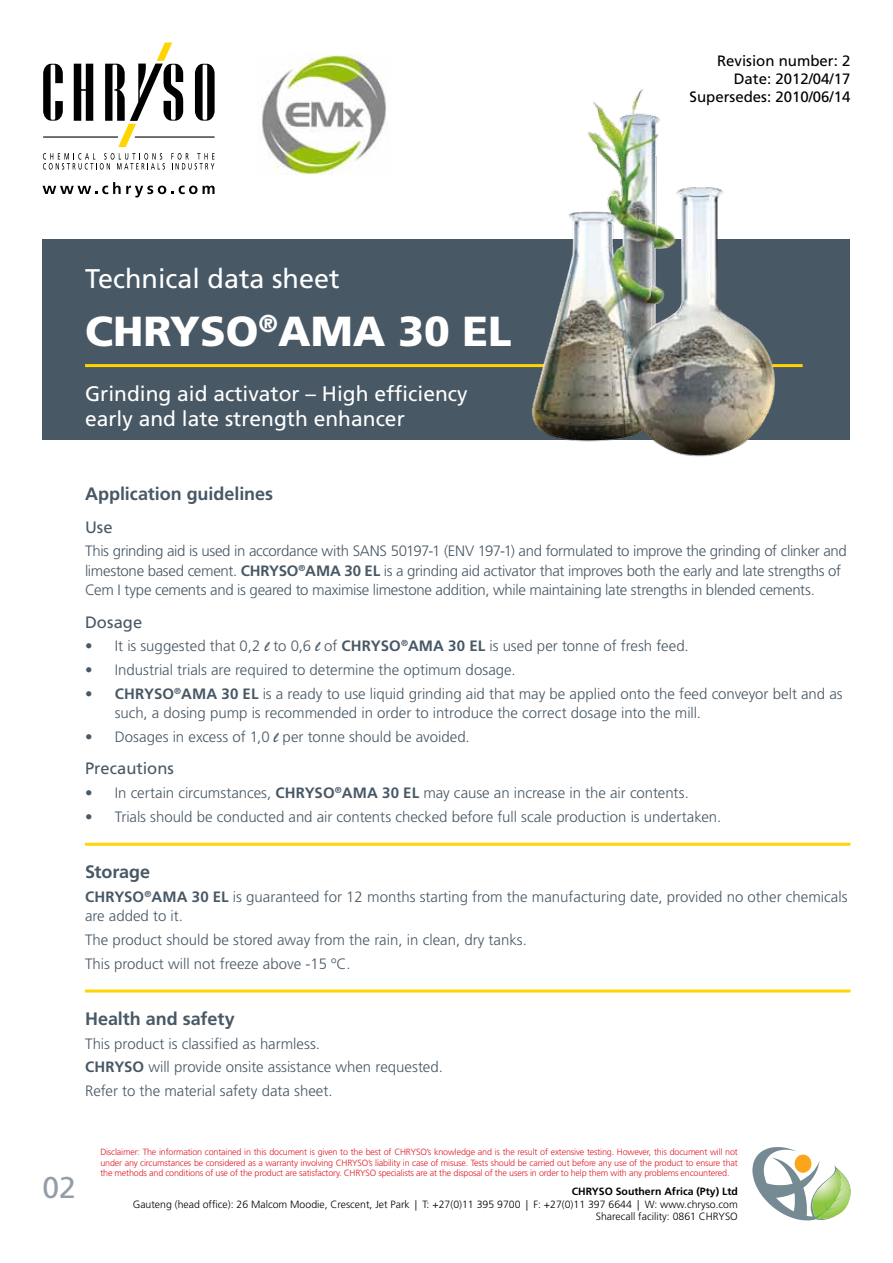
<style>
.page{position:relative;width:893px;height:1263px;background:#fff}
.page>*{position:absolute;margin:0;border:0;box-sizing:border-box;transform-origin:0 0}
.t1{font:900 42px "Frutiger LT";color:#fff}
.t2{font:30px "Frutiger LT";color:#939da7}
.t3{font:27px "Frutiger LT";color:#fff}
.t4{font:21px/25.2px "Frutiger LT";color:#fff}
.t5{font:700 18px "Frutiger LT";letter-spacing:-.005em;color:#485865}
.t6{font:16.5px "Frutiger LT";color:#485865}
.t7{font:300 15px/23.7px "Frutiger LT";letter-spacing:-.005em;color:#485865}
.t8{font:300 15px/19.5px "Frutiger LT";letter-spacing:-.025em;color:#485865}
.t9{font:15px/18px "Frutiger LT";color:#000;text-align:right}
.t10{font:300 10.5px/12.6px "Frutiger LT";color:#000;text-align:right}
.t11{font:700 10.5px "Frutiger LT";color:#000}
.t12{font:300 9px/10.5px "Frutiger LT";letter-spacing:-.02em;color:#e11a27;text-align:justify}
.s1{font-weight:700}
.s2{font-family:"Brush Script";font-weight:400}
</style>
<div class="page">
<hr style="left:0;top:1262px;width:416px;height:1px;background:#a7a9ac">
<hr style="left:416px;top:1262px;width:254px;height:1px;background:#a7a9ac">
<hr style="left:670px;top:1262px;width:223px;height:1px;background:#a7a9ac">
<div style="left:43px;top:239px;width:807px;height:201px;background:#485865"></div>
<svg style="left:43px;top:153px;width:122px;height:17px"></svg>
<svg style="left:171px;top:153px;width:43px;height:17px"></svg>
<svg style="left:43px;top:182px;width:172px;height:15px"></svg>
<hr style="left:43px;top:136px;width:75px;height:2px;background:#000">
<svg style="left:43px;top:64px;width:20px;height:57px"></svg>
<svg style="left:74px;top:64px;width:19px;height:57px"></svg>
<svg style="left:105px;top:43px;width:110px;height:104px"></svg>
<hr style="left:85px;top:364px;width:718px;height:3px;background:#ffd400">
<img style="left:504px;top:89px;width:299px;height:368px">
<img style="left:261px;top:54px;width:126px;height:120px">
<svg style="left:752px;top:1147px;width:98px;height:73px"></svg>
<hr style="left:85px;top:843px;width:765px;height:3px;background:#ffd400">
<hr style="left:85px;top:989px;width:765px;height:3px;background:#ffd400">
<p class="t9" style="left:689px;top:52px;width:162px">Revision number: 2<br>Date: 2012/04/17<br>Supersedes: 2010/06/14</p>
<h3 class="t3" style="left:85px;top:263px;width:256px">Technical data sheet</h3>
<h1 class="t1" style="left:85px;top:306px;width:428px">CHRYSO<sup>®</sup>AMA 30 EL</h1>
<h3 class="t4" style="left:85px;top:381px;width:384px">Grinding aid activator – High efficiency early and late strength enhancer</h3>
<p class="t5" style="left:85px;top:484px;width:190px">Application guidelines</p>
<p class="t6" style="left:85px;top:517px;width:29px">Use</p>
<p class="t8" style="left:85px;top:542px;width:763px">This grinding aid is used in accordance with SANS 50197-1 (ENV 197-1) and formulated to improve the grinding of clinker and limestone based cement. <span class="s1">CHRYSO</span><sup>®</sup><span class="s1">AMA 30 EL</span> is a grinding aid activator that improves both the early and late strengths of<br>Cem I type cements and is geared to maximise limestone addition, while maintaining late strengths in blended cements.</p>
<p class="t6" style="left:85px;top:612px;width:59px">Dosage</p>
<p class="t7" style="left:85px;top:635px;width:605px">• It is suggested that 0,2 <span class="s2">ℓ</span> to 0,6 <span class="s2">ℓ</span> of <span class="s1">CHRYSO</span><sup>®</sup><span class="s1">AMA 30 EL</span> is used per tonne of fresh feed.</p>
<p class="t7" style="left:85px;top:658px;width:432px">• Industrial trials are required to determine the optimum dosage.</p>
<p class="t7" style="left:115px;top:684px;width:729px;line-height:19.5px;text-indent:-30px">• <span class="s1">CHRYSO</span><sup>®</sup><span class="s1">AMA 30 EL</span> is a ready to use liquid grinding aid that may be applied onto the feed conveyor belt and as such, a dosing pump is recommended in order to introduce the correct dosage into the mill.</p>
<p class="t7" style="left:85px;top:725px;width:386px">• Dosages in excess of 1,0 <span class="s2">ℓ</span> per tonne should be avoided.</p>
<p class="t6" style="left:85px;top:759px;width:90px">Precautions</p>
<p class="t7" style="left:85px;top:781px;width:605px">• In certain circumstances, <span class="s1">CHRYSO</span><sup>®</sup><span class="s1">AMA 30 EL</span> may cause an increase in the air contents.</p>
<p class="t7" style="left:85px;top:805px;width:638px">• Trials should be conducted and air contents checked before full scale production is undertaken.</p>
<p class="t5" style="left:85px;top:861px;width:67px">Storage</p>
<p class="t7" style="left:85px;top:887px;width:764px;line-height:19.5px"><span class="s1">CHRYSO</span><sup>®</sup><span class="s1">AMA 30 EL</span> is guaranteed for 12 months starting from the manufacturing date, provided no other chemicals are added to it.</p>
<p class="t7" style="left:85px;top:928px;width:443px">The product should be stored away from the rain, in clean, dry tanks.<br>This product will not freeze above -15 ºC.</p>
<p class="t5" style="left:85px;top:1008px;width:151px">Health and safety</p>
<p class="t7" style="left:85px;top:1032px;width:359px">This product is classified as harmless.<br><span class="s1">CHRYSO</span> will provide onsite assistance when requested.<br>Refer to the material safety data sheet.</p>
<h2 class="t2" style="left:43px;top:1170px;width:35px">02</h2>
<p class="t12" style="left:100px;top:1147px;width:639px">Disclaimer: The information contained in this document is given to the best of CHRYSO’s knowledge and is the result of extensive testing. However, this document will not under any circumstances be considered as a warranty involving CHRYSO’s liability in case of misuse. Tests should be carried out before any use of the product to ensure that the methods and conditions of use of the product are satisfactory. CHRYSO specialists are at the disposal of the users in order to help them with any problems encountered.</p>
<p class="t11" style="left:572px;top:1185px;width:168px">CHRYSO Southern Africa (Pty) Ltd</p>
<p class="t10" style="left:133px;top:1198px;width:607px">Gauteng (head office): 26 Malcom Moodie, Crescent, Jet Park | T: +27(0)11 395 9700 | F: +27(0)11 397 6644 | W: www.chryso.com<br>Sharecall facility: 0861 CHRYSO</p>
</div>
